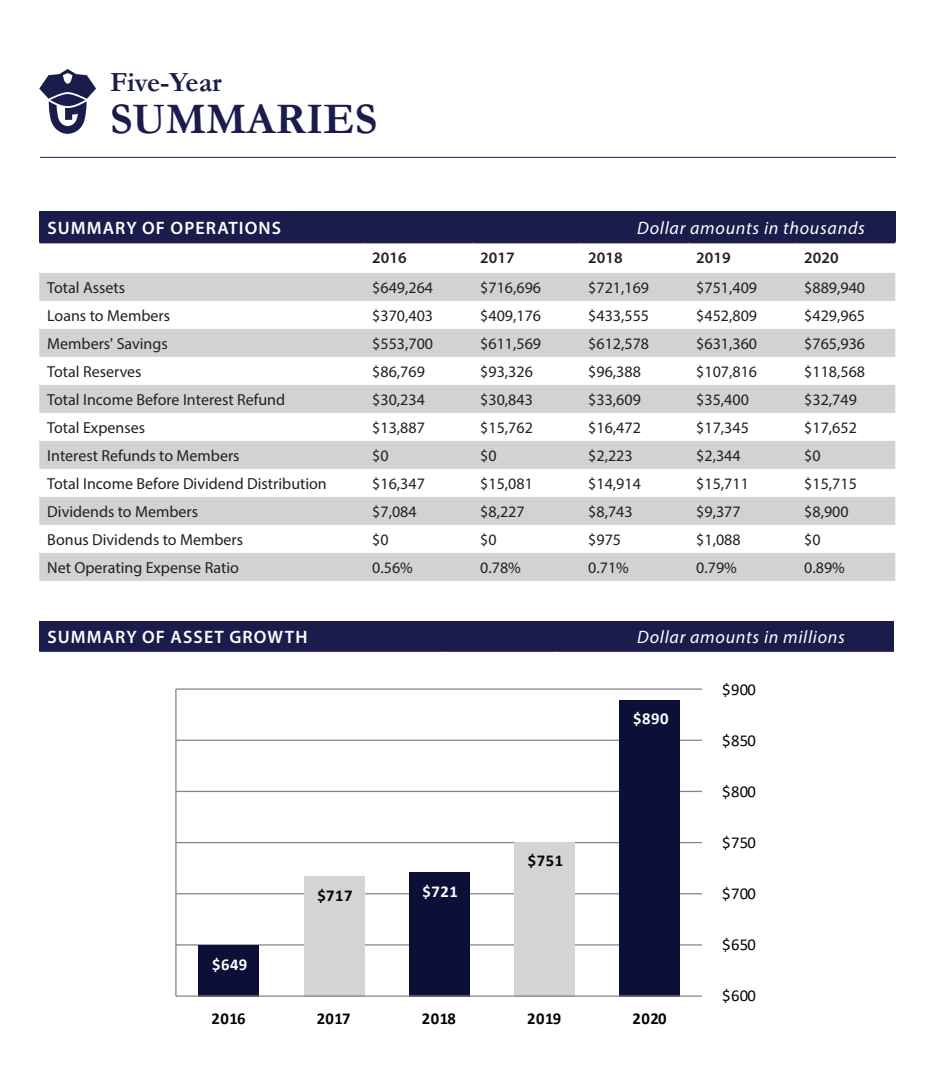
<style>
.page{position:relative;width:936px;height:1080px;background:#fff}
.page>*{position:absolute;margin:0;border:0;box-sizing:border-box;transform-origin:0 0}
.t1{font:700 44px "Garamond";color:#1a1c4c}
.t2{font:700 28px "Garamond";letter-spacing:-.01em;color:#1a1c4c}
.t3{font:italic 18px "Myriad Pro";letter-spacing:.04em;color:#fff}
.t4{font:600 18px "Myriad Pro";letter-spacing:.06em;color:#fff}
.t5{font:700 16.6px "Calibri";letter-spacing:.03em;color:#040503}
.t6{font:16.6px "Calibri";letter-spacing:-.005em;color:#040503}
.t7{font:700 16.6px "Calibri";letter-spacing:.03em;color:#fff}
.t8{font:16px "Myriad Pro";color:#231f20}
.t9{font:600 16px "Myriad Pro";color:#231f20}
</style>
<div class="page">
<svg style="left:39px;top:69px;width:57px;height:65px"></svg>
<div style="left:39px;top:211px;width:856px;height:31px;background:#1a1c4c"></div>
<svg style="left:39px;top:273px;width:856px;height:308px;fill:#d1d2d4"></svg>
<hr style="left:39px;top:241px;width:325px;height:2px;background:#1a1c4c">
<hr style="left:364px;top:241px;width:108px;height:2px;background:#1a1c4c">
<hr style="left:472px;top:241px;width:108px;height:2px;background:#1a1c4c">
<hr style="left:580px;top:241px;width:108px;height:2px;background:#1a1c4c">
<hr style="left:688px;top:241px;width:108px;height:2px;background:#1a1c4c">
<hr style="left:796px;top:241px;width:99px;height:2px;background:#1a1c4c">
<hr style="left:40px;top:157px;width:856px;height:1px;background:#1a1c4c">
<div style="left:39px;top:621px;width:855px;height:30px;background:#1a1c4c"></div>
<hr style="left:39px;top:650px;width:291px;height:2px;background:#1a1c4c">
<hr style="left:330px;top:650px;width:113px;height:2px;background:#1a1c4c">
<hr style="left:443px;top:650px;width:112px;height:2px;background:#1a1c4c">
<hr style="left:555px;top:650px;width:113px;height:2px;background:#1a1c4c">
<hr style="left:668px;top:650px;width:113px;height:2px;background:#1a1c4c">
<hr style="left:781px;top:650px;width:113px;height:2px;background:#1a1c4c">
<svg style="left:175px;top:688px;width:527px;height:309px"></svg>
<h2 class="t2" style="left:110px;top:63px;width:113px">Five-Year</h2>
<h1 class="t1" style="left:110px;top:90px;width:269px">SUMMARIES</h1>
<p class="t4" style="left:47px;top:217px;width:235px">SUMMARY OF OPERATIONS</p>
<p class="t3" style="left:637px;top:217px;width:229px">Dollar amounts in thousands</p>
<p class="t9" style="left:372px;top:248px;width:36px">2016</p>
<p class="t9" style="left:480px;top:248px;width:36px">2017</p>
<p class="t9" style="left:588px;top:248px;width:36px">2018</p>
<p class="t9" style="left:696px;top:248px;width:36px">2019</p>
<p class="t9" style="left:804px;top:248px;width:36px">2020</p>
<p class="t8" style="left:47px;top:278px;width:79px">Total Assets</p>
<p class="t8" style="left:372px;top:278px;width:62px">$649,264</p>
<p class="t8" style="left:480px;top:278px;width:62px">$716,696</p>
<p class="t8" style="left:588px;top:278px;width:62px">$721,169</p>
<p class="t8" style="left:696px;top:278px;width:62px">$751,409</p>
<p class="t8" style="left:804px;top:278px;width:62px">$889,940</p>
<p class="t8" style="left:47px;top:306px;width:124px">Loans to Members</p>
<p class="t8" style="left:372px;top:306px;width:62px">$370,403</p>
<p class="t8" style="left:480px;top:306px;width:62px">$409,176</p>
<p class="t8" style="left:588px;top:306px;width:62px">$433,555</p>
<p class="t8" style="left:696px;top:306px;width:62px">$452,809</p>
<p class="t8" style="left:804px;top:306px;width:62px">$429,965</p>
<p class="t8" style="left:47px;top:334px;width:122px">Members' Savings</p>
<p class="t8" style="left:372px;top:334px;width:62px">$553,700</p>
<p class="t8" style="left:480px;top:334px;width:62px">$611,569</p>
<p class="t8" style="left:588px;top:334px;width:62px">$612,578</p>
<p class="t8" style="left:696px;top:334px;width:62px">$631,360</p>
<p class="t8" style="left:804px;top:334px;width:62px">$765,936</p>
<p class="t8" style="left:47px;top:362px;width:96px">Total Reserves</p>
<p class="t8" style="left:372px;top:362px;width:54px">$86,769</p>
<p class="t8" style="left:480px;top:362px;width:54px">$93,326</p>
<p class="t8" style="left:588px;top:362px;width:54px">$96,388</p>
<p class="t8" style="left:696px;top:362px;width:62px">$107,816</p>
<p class="t8" style="left:804px;top:362px;width:62px">$118,568</p>
<p class="t8" style="left:47px;top:390px;width:239px">Total Income Before Interest Refund</p>
<p class="t8" style="left:372px;top:390px;width:54px">$30,234</p>
<p class="t8" style="left:480px;top:390px;width:54px">$30,843</p>
<p class="t8" style="left:588px;top:390px;width:54px">$33,609</p>
<p class="t8" style="left:696px;top:390px;width:54px">$35,400</p>
<p class="t8" style="left:804px;top:390px;width:54px">$32,749</p>
<p class="t8" style="left:47px;top:418px;width:99px">Total Expenses</p>
<p class="t8" style="left:372px;top:418px;width:54px">$13,887</p>
<p class="t8" style="left:480px;top:418px;width:54px">$15,762</p>
<p class="t8" style="left:588px;top:418px;width:54px">$16,472</p>
<p class="t8" style="left:696px;top:418px;width:54px">$17,345</p>
<p class="t8" style="left:804px;top:418px;width:54px">$17,652</p>
<p class="t8" style="left:47px;top:446px;width:194px">Interest Refunds to Members</p>
<p class="t8" style="left:372px;top:446px;width:18px">$0</p>
<p class="t8" style="left:480px;top:446px;width:18px">$0</p>
<p class="t8" style="left:588px;top:446px;width:46px">$2,223</p>
<p class="t8" style="left:696px;top:446px;width:46px">$2,344</p>
<p class="t8" style="left:804px;top:446px;width:18px">$0</p>
<p class="t8" style="left:47px;top:474px;width:281px">Total Income Before Dividend Distribution</p>
<p class="t8" style="left:372px;top:474px;width:54px">$16,347</p>
<p class="t8" style="left:480px;top:474px;width:54px">$15,081</p>
<p class="t8" style="left:588px;top:474px;width:54px">$14,914</p>
<p class="t8" style="left:696px;top:474px;width:54px">$15,711</p>
<p class="t8" style="left:804px;top:474px;width:54px">$15,715</p>
<p class="t8" style="left:47px;top:502px;width:152px">Dividends to Members</p>
<p class="t8" style="left:372px;top:502px;width:46px">$7,084</p>
<p class="t8" style="left:480px;top:502px;width:46px">$8,227</p>
<p class="t8" style="left:588px;top:502px;width:46px">$8,743</p>
<p class="t8" style="left:696px;top:502px;width:46px">$9,377</p>
<p class="t8" style="left:804px;top:502px;width:46px">$8,900</p>
<p class="t8" style="left:47px;top:530px;width:197px">Bonus Dividends to Members</p>
<p class="t8" style="left:372px;top:530px;width:18px">$0</p>
<p class="t8" style="left:480px;top:530px;width:18px">$0</p>
<p class="t8" style="left:588px;top:530px;width:34px">$975</p>
<p class="t8" style="left:696px;top:530px;width:46px">$1,088</p>
<p class="t8" style="left:804px;top:530px;width:18px">$0</p>
<p class="t8" style="left:47px;top:558px;width:193px">Net Operating Expense Ratio</p>
<p class="t8" style="left:372px;top:558px;width:42px">0.56%</p>
<p class="t8" style="left:480px;top:558px;width:42px">0.78%</p>
<p class="t8" style="left:588px;top:558px;width:42px">0.71%</p>
<p class="t8" style="left:696px;top:558px;width:42px">0.79%</p>
<p class="t8" style="left:804px;top:558px;width:42px">0.89%</p>
<p class="t4" style="left:47px;top:625px;width:262px">SUMMARY OF ASSET GROWTH</p>
<p class="t3" style="left:637px;top:626px;width:209px">Dollar amounts in millions</p>
<p class="t7" style="left:212px;top:953px;width:37px">$649</p>
<p class="t5" style="left:317px;top:884px;width:37px">$717</p>
<p class="t7" style="left:423px;top:880px;width:37px">$721</p>
<p class="t5" style="left:528px;top:849px;width:37px">$751</p>
<p class="t7" style="left:633px;top:707px;width:37px">$890</p>
<p class="t5" style="left:211px;top:1006px;width:36px">2016</p>
<p class="t5" style="left:317px;top:1006px;width:36px">2017</p>
<p class="t5" style="left:422px;top:1006px;width:36px">2018</p>
<p class="t5" style="left:527px;top:1006px;width:36px">2019</p>
<p class="t5" style="left:632px;top:1006px;width:36px">2020</p>
<p class="t6" style="left:722px;top:678px;width:36px">$900</p>
<p class="t6" style="left:722px;top:729px;width:36px">$850</p>
<p class="t6" style="left:722px;top:780px;width:36px">$800</p>
<p class="t6" style="left:722px;top:831px;width:36px">$750</p>
<p class="t6" style="left:722px;top:882px;width:36px">$700</p>
<p class="t6" style="left:722px;top:933px;width:36px">$650</p>
<p class="t6" style="left:722px;top:984px;width:36px">$600</p>
</div>
